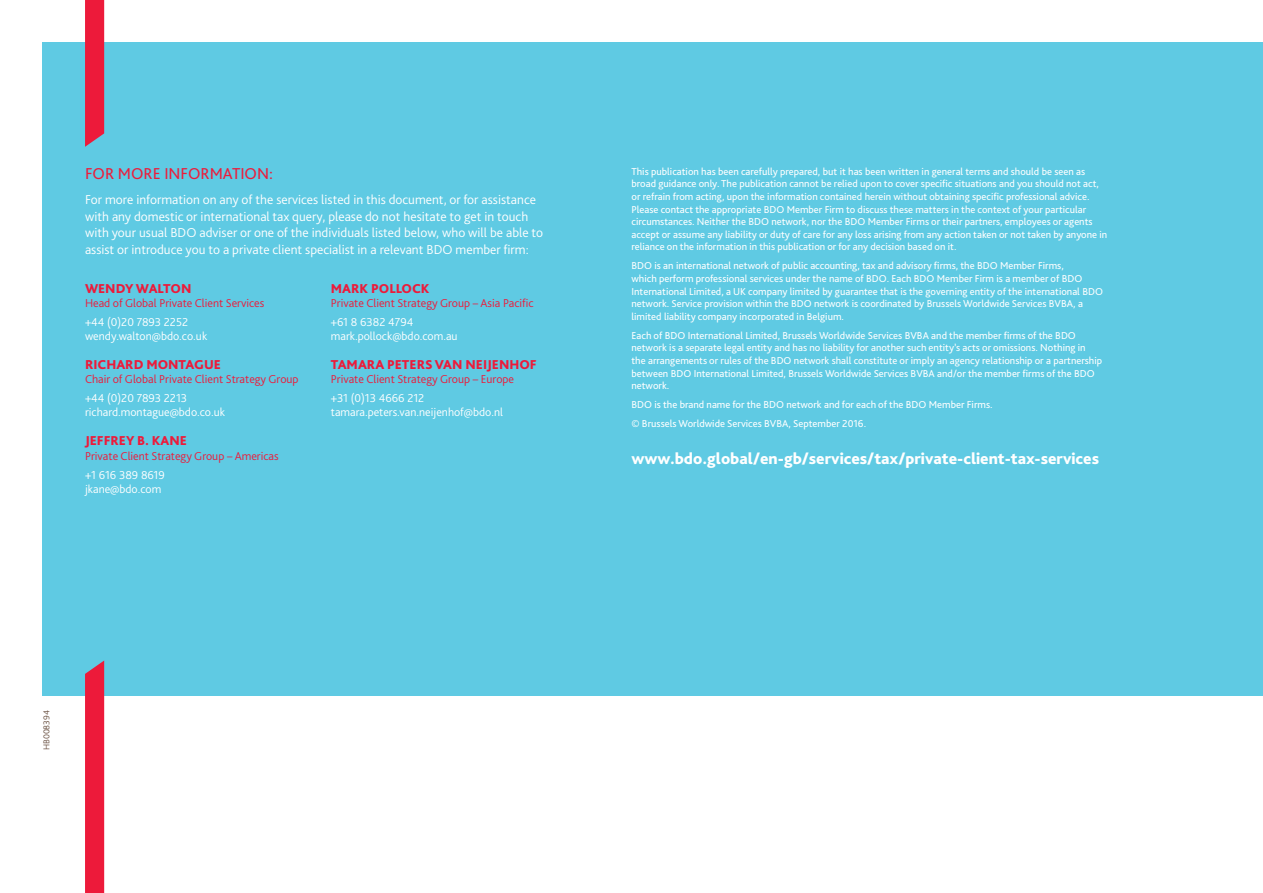
<style>
.page{position:relative;width:1263px;height:893px;background:#fff}
.page>*{position:absolute;margin:0;border:0;box-sizing:border-box;transform-origin:0 0}
.Page_Header{font:800 16.5px "Bliss Pro";color:#fff}
.t1{font:16.5px "Bliss Pro";color:#ed1a3a}
.Body_text{font:300 13.5px/16.5px "Bliss Pro";color:#fff}
.Contact_Name{font:800 13.5px "Bliss Pro";color:#ed1a3a}
.Contact_details{font:300 12px/14.4px "Bliss Pro";color:#fff}
.Contact_details-2{font:300 12px "Bliss Pro";color:#ed1a3a}
.Page_Header-2{font:10.5px/12.6px "Bliss Pro";color:#fff}
.Body_text-2{font:300 9px "Bliss Pro";letter-spacing:-.01em;color:#674e3f}
</style>
<div class="page">
<div style="left:43px;top:43px;width:1220px;height:653px;background:#5fcae3"></div>
<div style="left:85px;top:0;width:19px;height:147px;background:#ed1a3a"></div>
<svg style="left:85px;top:660px;width:19px;height:233px;background:#e81f3f"></svg>
<p class="t1" style="left:85px;top:164px;width:189px">FOR MORE INFORMATION:</p>
<p class="Body_text" style="left:85px;top:191px;width:459px">For more information on any of the services listed in this document, or for assistance with any domestic or international tax query, please do not hesitate to get in touch with your usual BDO adviser or one of the individuals listed below, who will be able to assist or introduce you to a private client specialist in a relevant BDO member firm:</p>
<p class="Contact_Name" style="left:85px;top:280px;width:108px">WENDY WALTON</p>
<p class="Contact_details-2" style="left:85px;top:296px;width:181px">Head of Global Private Client Services</p>
<p class="Contact_details" style="left:85px;top:314px;width:124px">+44 (0)20 7893 2252 wendy.walton@bdo.co.uk</p>
<p class="Contact_Name" style="left:85px;top:356px;width:137px">RICHARD MONTAGUE</p>
<p class="Contact_details-2" style="left:85px;top:372px;width:215px">Chair of Global Private Client Strategy Group</p>
<p class="Contact_details" style="left:85px;top:391px;width:142px">+44 (0)20 7893 2213 richard.montague@bdo.co.uk</p>
<p class="Contact_Name" style="left:85px;top:433px;width:104px">JEFFREY B. KANE</p>
<p class="Contact_details-2" style="left:85px;top:448px;width:195px">Private Client Strategy Group – Americas</p>
<p class="Contact_details" style="left:85px;top:467px;width:81px">+1 616 389 8619 jkane@bdo.com</p>
<p class="Contact_Name" style="left:331px;top:280px;width:100px">MARK POLLOCK</p>
<p class="Contact_details-2" style="left:331px;top:296px;width:204px">Private Client Strategy Group – Asia Pacific</p>
<p class="Contact_details" style="left:331px;top:314px;width:128px">+61 8 6382 4794 mark.pollock@bdo.com.au</p>
<p class="Contact_Name" style="left:331px;top:356px;width:207px">TAMARA PETERS VAN NEIJENHOF</p>
<p class="Contact_details-2" style="left:331px;top:372px;width:185px">Private Client Strategy Group – Europe</p>
<p class="Contact_details" style="left:331px;top:391px;width:174px">+31 (0)13 4666 212 tamara.peters.van.neijenhof@bdo.nl</p>
<p class="Body_text-2" style="left:41px;top:750px;width:41px;rotate:-90deg">HB008394</p>
<p class="Page_Header-2" style="left:631px;top:165px;width:477px">This publication has been carefully prepared, but it has been written in general terms and should be seen as broad guidance only. The publication cannot be relied upon to cover specific situations and you should not act, or refrain from acting, upon the information contained herein without obtaining specific professional advice.<br>Please contact the appropriate BDO Member Firm to discuss these matters in the context of your particular circumstances. Neither the BDO network, nor the BDO Member Firms or their partners, employees or agents accept or assume any liability or duty of care for any loss arising from any action taken or not taken by anyone in reliance on the information in this publication or for any decision based on it.</p>
<p class="Page_Header-2" style="left:631px;top:259px;width:473px">BDO is an international network of public accounting, tax and advisory firms, the BDO Member Firms,<br>which perform professional services under the name of BDO. Each BDO Member Firm is a member of BDO International Limited, a UK company limited by guarantee that is the governing entity of the international BDO network. Service provision within the BDO network is coordinated by Brussels Worldwide Services BVBA, a limited liability company incorporated in Belgium.</p>
<p class="Page_Header-2" style="left:631px;top:329px;width:472px">Each of BDO International Limited, Brussels Worldwide Services BVBA and the member firms of the BDO network is a separate legal entity and has no liability for another such entity’s acts or omissions. Nothing in the arrangements or rules of the BDO network shall constitute or imply an agency relationship or a partnership between BDO International Limited, Brussels Worldwide Services BVBA and/or the member firms of the BDO network.</p>
<p class="Page_Header-2" style="left:631px;top:398px;width:363px">BDO is the brand name for the BDO network and for each of the BDO Member Firms.</p>
<p class="Page_Header-2" style="left:631px;top:417px;width:236px">© Brussels Worldwide Services BVBA, September 2016.</p>
<p class="Page_Header" style="left:631px;top:448px;width:469px">www.bdo.global/en-gb/services/tax/private-client-tax-services</p>
</div>
